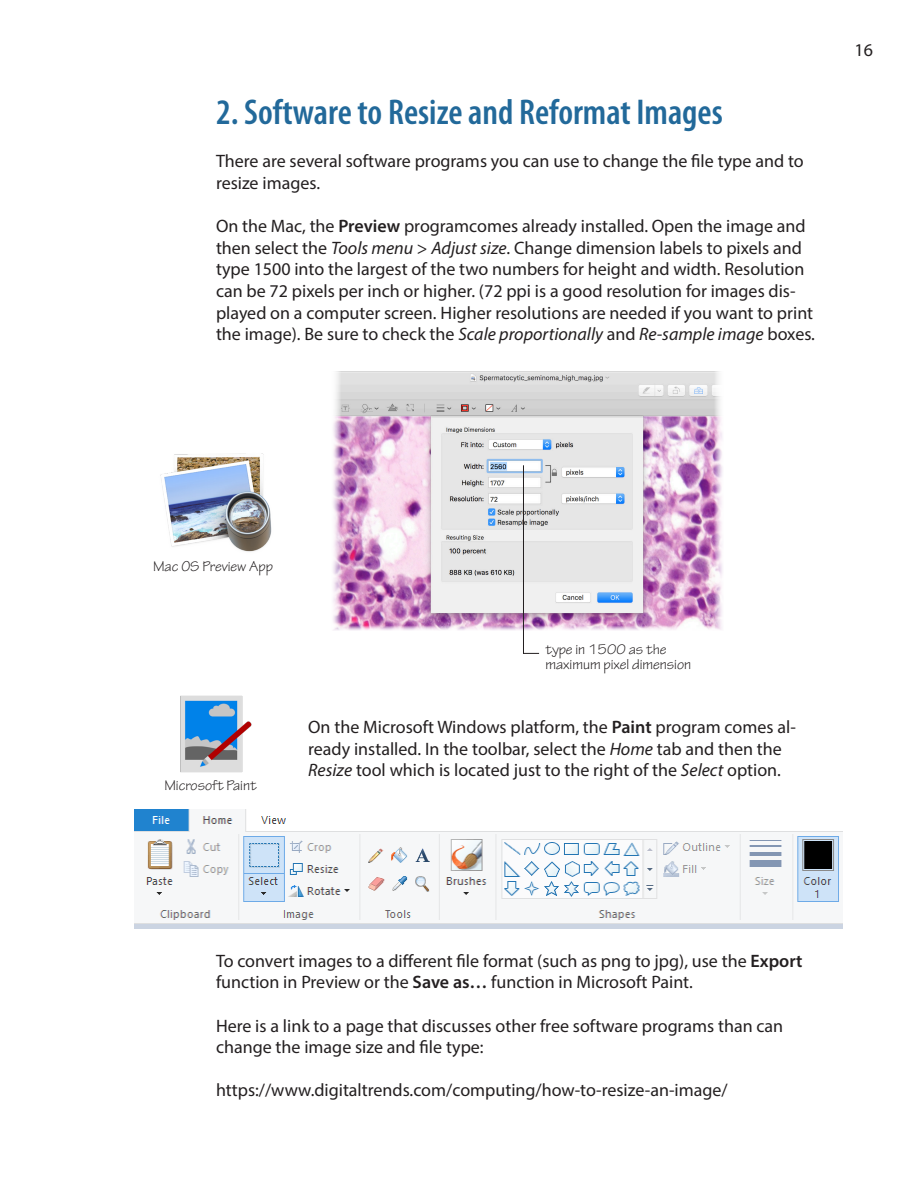
<style>
.page{position:relative;width:918px;height:1188px;background:#fff}
.page>*{position:absolute;margin:0;border:0;box-sizing:border-box;transform-origin:0 0}
.Header_Blue{font:600 condensed 36px "Myriad Pro";color:#22699a}
.Body_3{font:18px/21.6px "Myriad Pro";color:#231f20}
.Figure_Text{font:15px/15px "Tekton Pro";color:#231f20}
.s1{font-weight:600}
.s2{font-style:italic}
</style>
<div class="page">
<img style="left:135px;top:810px;width:708px;height:118px">
<img style="left:333px;top:371px;width:390px;height:260px">
<svg style="left:523px;top:465px;width:17px;height:189px"></svg>
<img style="left:160px;top:453px;width:112px;height:99px">
<img style="left:180px;top:695px;width:72px;height:78px">
<p class="Header_Blue" style="left:216px;top:93px;width:508px">2. Software to Resize and Reformat Images</p>
<p class="Body_3" style="left:216px;top:150px;width:589px">There are several software programs you can use to change the file type and to resize images.</p>
<p class="Body_3" style="left:216px;top:215px;width:601px">On the Mac, the <span class="s1">Preview</span> programcomes already installed. Open the image and then select the <span class="s2">Tools menu</span> &gt; <span class="s2">Adjust size</span>. Change dimension labels to pixels and type 1500 into the largest of the two numbers for height and width. Resolution can be 72 pixels per inch or higher. (72 ppi is a good resolution for images dis&shy;played on a computer screen. Higher resolutions are needed if you want to print the image). Be sure to check the <span class="s2">Scale proportionally</span> and <span class="s2">Re-sample image</span> boxes.</p>
<p class="Body_3" style="left:855px;top:39px;width:20px">16</p>
<p class="Figure_Text" style="left:153px;top:559px;width:121px">Mac OS Preview App</p>
<p class="Figure_Text" style="left:164px;top:778px;width:94px">Microsoft Paint</p>
<p class="Figure_Text" style="left:545px;top:642px;width:147px">type in 1500 as the maximum pixel dimension</p>
<p class="Body_3" style="left:308px;top:716px;width:489px">On the Microsoft Windows platform, the <span class="s1">Paint</span> program comes al&shy;ready installed. In the toolbar, select the <span class="s2">Home</span> tab and then the<br><span class="s2">Resize</span> tool which is located just to the right of the <span class="s2">Select</span> option.</p>
<p class="Body_3" style="left:216px;top:950px;width:588px">To convert images to a different file format (such as png to jpg), use the <span class="s1">Export </span>function in Preview or the <span class="s1">Save as…</span> function in Microsoft Paint.</p>
<p class="Body_3" style="left:216px;top:1014px;width:569px">Here is a link to a page that discusses other free software programs than can change the image size and file type:</p>
<p class="Body_3" style="left:216px;top:1079px;width:513px">https://www.digitaltrends.com/computing/how-to-resize-an-image/</p>
</div>
